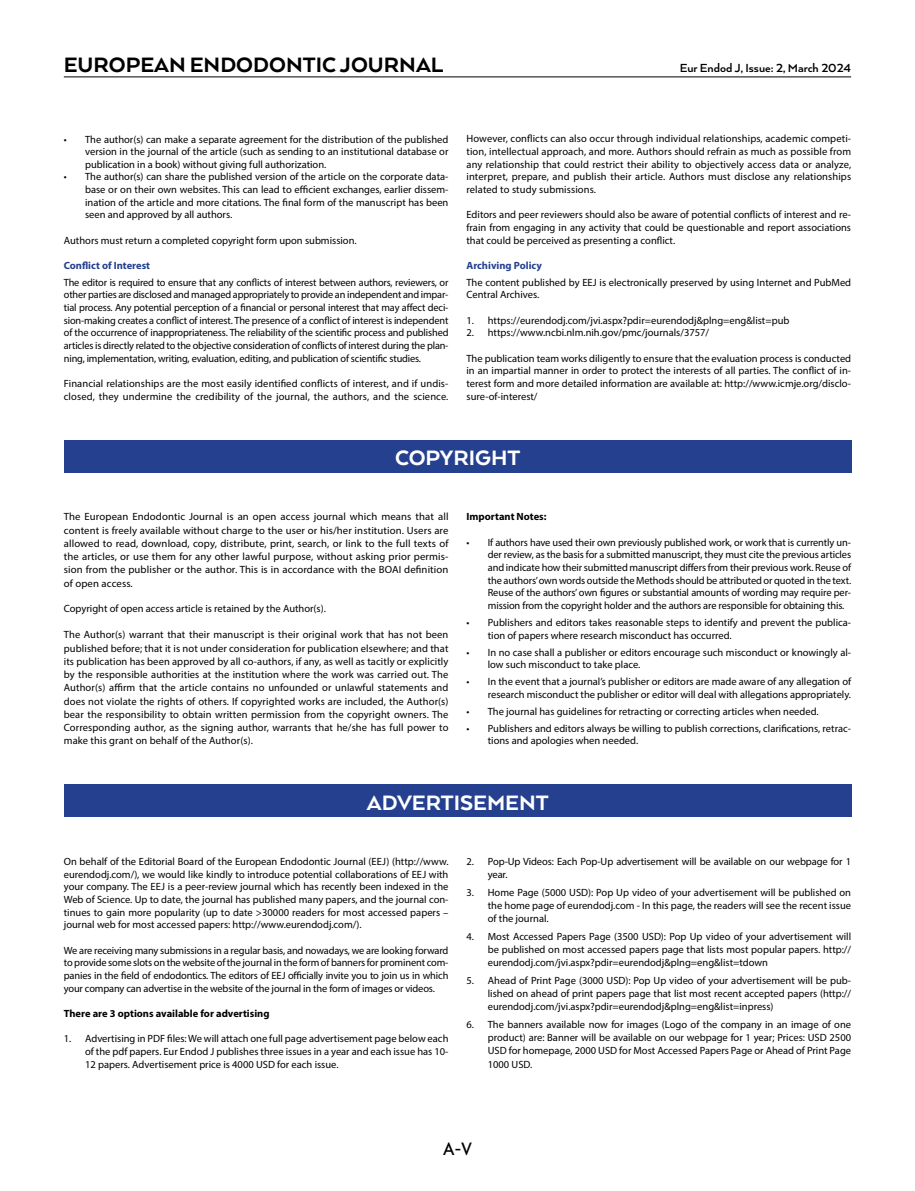
<style>
.page{position:relative;width:915px;height:1191px;background:#fff}
.page>*{position:absolute;margin:0;border:0;box-sizing:border-box;transform-origin:0 0}
.t1{font:800 24px "Arquitecta";color:#000}
.t2{font:800 24px "Arquitecta";color:#fff}
.t3{font:500 19.5px "Firma";color:#000}
.t4{font:700 13.5px "Arquitecta";color:#000}
.t5{font:10.5px/12.6px "Myriad Pro";color:#000;text-align:justify}
.t6{font:700 10.5px "Myriad Pro";color:#000}
.t7{font:700 10.5px "Myriad Pro";color:#25408f}
</style>
<div class="page">
<hr style="left:64px;top:76px;width:786px;height:1px;background:#000">
<div style="left:64px;top:440px;width:786px;height:32px;background:#25408f"></div>
<div style="left:64px;top:784px;width:786px;height:33px;background:#25408f"></div>
<h1 class="t1" style="left:64px;top:50px;width:381px">EUROPEAN ENDODONTIC JOURNAL</h1>
<p class="t4" style="left:679px;top:60px;width:173px">Eur Endod J, Issue: 2, March 2024</p>
<p class="t5" style="left:85px;top:132px;width:365px;text-indent:-21px">• The author(s) can make a separate agreement for the distribution of the published version in the journal of the article (such as sending to an institutional database or publication in a book) without giving full authorization.</p>
<p class="t5" style="left:85px;top:170px;width:365px;text-indent:-21px">• The author(s) can share the published version of the article on the corporate data&shy;base or on their own websites. This can lead to efficient exchanges, earlier dissem&shy;ination of the article and more citations. The final form of the manuscript has been seen and approved by all authors.</p>
<p class="t5" style="left:64px;top:233px;width:294px">Authors must return a completed copyright form upon submission.</p>
<p class="t7" style="left:64px;top:258px;width:88px">Conflict of Interest</p>
<p class="t5" style="left:64px;top:276px;width:386px">The editor is required to ensure that any conflicts of interest between authors, reviewers, or other parties are disclosed and managed appropriately to provide an independent and impar&shy;tial process. Any potential perception of a financial or personal interest that may affect deci&shy;sion-making creates a conflict of interest. The presence of a conflict of interest is independent of the occurrence of inappropriateness. The reliability of the scientific process and published articles is directly related to the objective consideration of conflicts of interest during the plan&shy;ning, implementation, writing, evaluation, editing, and publication of scientific studies.</p>
<p class="t5" style="left:64px;top:377px;width:386px">Financial relationships are the most easily identified conflicts of interest, and if undis&shy;closed, they undermine the credibility of the journal, the authors, and the science.</p>
<p class="t5" style="left:466px;top:132px;width:386px">However, conflicts can also occur through individual relationships, academic competi&shy;tion, intellectual approach, and more. Authors should refrain as much as possible from any relationship that could restrict their ability to objectively access data or analyze, interpret, prepare, and publish their article. Authors must disclose any relationships related to study submissions.</p>
<p class="t5" style="left:466px;top:208px;width:386px">Editors and peer reviewers should also be aware of potential conflicts of interest and re&shy;frain from engaging in any activity that could be questionable and report associations that could be perceived as presenting a conflict.</p>
<p class="t7" style="left:466px;top:258px;width:77px">Archiving Policy</p>
<p class="t5" style="left:466px;top:276px;width:386px">The content published by EEJ is electronically preserved by using Internet and PubMed<br>Central Archives.</p>
<p class="t5" style="left:466px;top:314px;width:324px">1. https://eurendodj.com/jvi.aspx?pdir=eurendodj&amp;plng=eng&amp;list=pub</p>
<p class="t5" style="left:466px;top:326px;width:244px">2. https://www.ncbi.nlm.nih.gov/pmc/journals/3757/</p>
<p class="t5" style="left:466px;top:352px;width:386px">The publication team works diligently to ensure that the evaluation process is conducted in an impartial manner in order to protect the interests of all parties. The conflict of in&shy;terest form and more detailed information are available at: http://www.icmje.org/disclo&shy;sure-of-interest/</p>
<h1 class="t2" style="left:395px;top:443px;width:127px">COPYRIGHT</h1>
<p class="t5" style="left:64px;top:510px;width:386px;line-height:13.2px">The European Endodontic Journal is an open access journal which means that all content is freely available without charge to the user or his/her institution. Users are allowed to read, download, copy, distribute, print, search, or link to the full texts of the articles, or use them for any other lawful purpose, without asking prior permis&shy;sion from the publisher or the author. This is in accordance with the BOAI definition of open access.</p>
<p class="t5" style="left:64px;top:602px;width:263px">Copyright of open access article is retained by the Author(s).</p>
<p class="t5" style="left:64px;top:628px;width:386px;line-height:13.2px">The Author(s) warrant that their manuscript is their original work that has not been published before; that it is not under consideration for publication elsewhere; and that its publication has been approved by all co-authors, if any, as well as tacitly or explicitly by the responsible authorities at the institution where the work was carried out. The Author(s) affirm that the article contains no unfounded or unlawful statements and does not violate the rights of others. If copyrighted works are included, the Author(s) bear the responsibility to obtain written permission from the copyright owners. The Corresponding author, as the signing author, warrants that he/she has full power to make this grant on behalf of the Author(s).</p>
<p class="t6" style="left:466px;top:510px;width:81px">Important Notes:</p>
<p class="t5" style="left:487px;top:536px;width:365px;text-indent:-21px">• If authors have used their own previously published work, or work that is currently un&shy;der review, as the basis for a submitted manuscript, they must cite the previous articles and indicate how their submitted manuscript differs from their previous work. Reuse of the authors’ own words outside the Methods should be attributed or quoted in the text.<br>Reuse of the authors’ own figures or substantial amounts of wording may require per&shy;mission from the copyright holder and the authors are responsible for obtaining this.</p>
<p class="t5" style="left:487px;top:616px;width:365px;text-indent:-21px">• Publishers and editors takes reasonable steps to identify and prevent the publica&shy;tion of papers where research misconduct has occurred.</p>
<p class="t5" style="left:487px;top:645px;width:365px;text-indent:-21px">• In no case shall a publisher or editors encourage such misconduct or knowingly al&shy;low such misconduct to take place.</p>
<p class="t5" style="left:466px;top:675px;width:386px;text-align:right">• In the event that a journal’s publisher or editors are made aware of any allegation of research misconduct the publisher or editor will deal with allegations appropriately.</p>
<p class="t5" style="left:466px;top:704px;width:353px">• The journal has guidelines for retracting or correcting articles when needed.</p>
<p class="t5" style="left:487px;top:721px;width:365px;text-indent:-21px">• Publishers and editors always be willing to publish corrections, clarifications, retrac&shy;tions and apologies when needed.</p>
<h1 class="t2" style="left:367px;top:787px;width:183px">ADVERTISEMENT</h1>
<p class="t5" style="left:64px;top:855px;width:386px">On behalf of the Editorial Board of the European Endodontic Journal (EEJ) (http://www. eurendodj.com/), we would like kindly to introduce potential collaborations of EEJ with your company. The EEJ is a peer-review journal which has recently been indexed in the Web of Science. Up to date, the journal has published many papers, and the journal con&shy;tinues to gain more popularity (up to date &gt;30000 readers for most accessed papers – journal web for most accessed papers: http://www.eurendodj.com/).</p>
<p class="t5" style="left:64px;top:943px;width:386px">We are receiving many submissions in a regular basis, and nowadays, we are looking forward to provide some slots on the website of the journal in the form of banners for prominent com&shy;panies in the field of endodontics. The editors of EEJ officially invite you to join us in which your company can advertise in the website of the journal in the form of images or videos.</p>
<p class="t6" style="left:64px;top:1006px;width:207px">There are 3 options available for advertising</p>
<p class="t5" style="left:85px;top:1032px;width:365px;text-indent:-21px">1. Advertising in PDF files: We will attach one full page advertisement page below each of the pdf papers. Eur Endod J publishes three issues in a year and each issue has 10- 12 papers. Advertisement price is 4000 USD for each issue.</p>
<p class="t5" style="left:487px;top:854px;width:365px;line-height:13.2px;text-indent:-21px">2. Pop-Up Videos: Each Pop-Up advertisement will be available on our webpage for 1 year.</p>
<p class="t5" style="left:487px;top:885px;width:365px;line-height:13.2px;text-indent:-21px">3. Home Page (5000 USD): Pop Up video of your advertisement will be published on the home page of eurendodj.com - In this page, the readers will see the recent issue of the journal.</p>
<p class="t5" style="left:487px;top:929px;width:365px;line-height:13.2px;text-indent:-21px">4. Most Accessed Papers Page (3500 USD): Pop Up video of your advertisement will be published on most accessed papers page that lists most popular papers. http:// eurendodj.com/jvi.aspx?pdir=eurendodj&amp;plng=eng&amp;list=tdown</p>
<p class="t5" style="left:487px;top:973px;width:365px;line-height:13.2px;text-indent:-21px">5. Ahead of Print Page (3000 USD): Pop Up video of your advertisement will be pub&shy;lished on ahead of print papers page that list most recent accepted papers (http:// eurendodj.com/jvi.aspx?pdir=eurendodj&amp;plng=eng&amp;list=inpress)</p>
<p class="t5" style="left:487px;top:1017px;width:365px;line-height:13.2px;text-indent:-21px">6. The banners available now for images (Logo of the company in an image of one product) are: Banner will be available on our webpage for 1 year; Prices: USD 2500<br>USD for homepage, 2000 USD for Most Accessed Papers Page or Ahead of Print Page 1000 USD.</p>
<h2 class="t3" style="left:442px;top:1137px;width:31px">A-V</h2>
</div>
